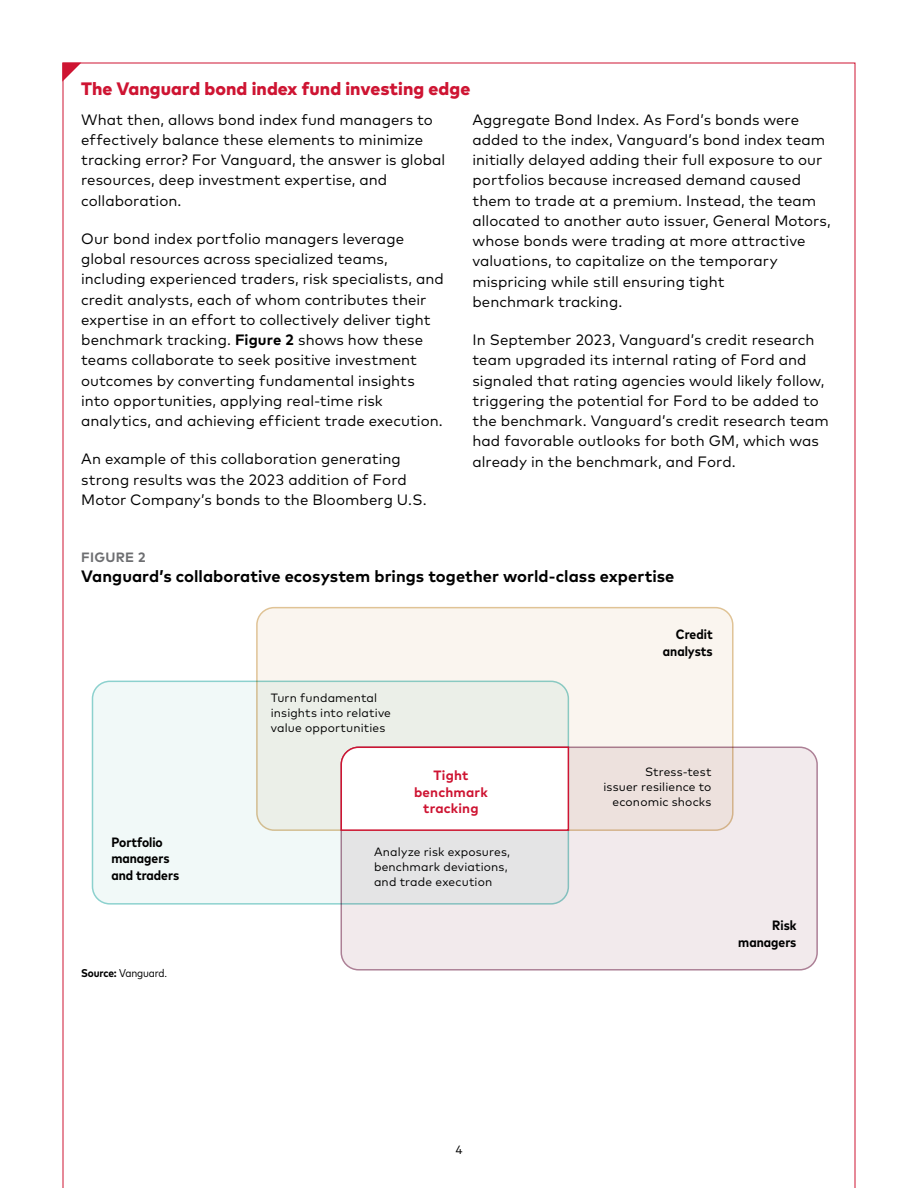
<style>
.page{position:relative;width:918px;height:1188px;background:#fff}
.page>*{position:absolute;margin:0;border:0;box-sizing:border-box;transform-origin:0 0}
.t1{font:800 18px "Mark Pro Tab";letter-spacing:.005em;color:#ce1432}
.t2{font:700 16.5px "Mark Pro Tab";letter-spacing:.005em;color:#000}
.t3{font:15px/20.2px "Mark Pro Tab";letter-spacing:.005em;color:#000}
.t4{font:700 condensed 13.5px/16.5px "Mark Pro Tab";color:#000;text-align:right}
.t5{font:700 13.5px/16.5px "Mark Pro Tab";letter-spacing:.01em;color:#ce1432;text-align:center}
.t6{font:700 13.5px "Mark Pro Tab";letter-spacing:.02em;color:#6d6e71}
.t7{font:12px/15px "Mark Pro Tab";letter-spacing:.01em;color:#000}
.t8{font:condensed 11.25px "Mark Pro Tab";letter-spacing:-.01em;color:#000}
.s1{font-weight:700}
</style>
<div class="page">
<div style="left:257px;top:608px;width:476px;height:222px;background:#faf5ef;border-radius:17px"></div>
<div style="left:92px;top:681px;width:476px;height:223px;background:linear-gradient(to right,#f1faf9,#e9ece3);border-radius:17px"></div>
<div style="left:92px;top:681px;width:477px;height:224px;border:2px solid #19a49e;border-radius:17px"></div>
<div style="left:341px;top:747px;width:476px;height:223px;background:linear-gradient(to right,#e7e5e7,#f3e9e9);border-radius:17px"></div>
<div style="left:341px;top:747px;width:477px;height:224px;border:2px solid #5a002c;border-radius:17px"></div>
<svg style="left:340px;top:746px;width:230px;height:86px"></svg>
<svg style="left:62px;top:63px;width:19px;height:19px"></svg>
<p class="t1" style="left:81px;top:75px;width:391px">The Vanguard bond index fund investing edge</p>
<p class="t3" style="left:81px;top:108px;width:366px">What then, allows bond index fund managers to effectively balance these elements to minimize tracking error? For Vanguard, the answer is global resources, deep investment expertise, and collaboration.</p>
<p class="t3" style="left:81px;top:227px;width:364px">Our bond index portfolio managers leverage global resources across specialized teams, including experienced traders, risk specialists, and credit analysts, each of whom contributes their expertise in an effort to collectively deliver tight benchmark tracking. <span class="s1">Figure 2</span> shows how these teams collaborate to seek positive investment outcomes by converting fundamental insights into opportunities, applying real-time risk analytics, and achieving efficient trade execution.</p>
<p class="t3" style="left:81px;top:448px;width:347px">An example of this collaboration generating strong results was the 2023 addition of Ford<br>Motor Company’s bonds to the Bloomberg U.S.</p>
<p class="t3" style="left:472px;top:108px;width:360px">Aggregate Bond Index. As Ford’s bonds were added to the index, Vanguard’s bond index team initially delayed adding their full exposure to our portfolios because increased demand caused them to trade at a premium. Instead, the team allocated to another auto issuer, General Motors, whose bonds were trading at more attractive valuations, to capitalize on the temporary mispricing while still ensuring tight<br>benchmark tracking.</p>
<p class="t3" style="left:472px;top:329px;width:358px">In September 2023, Vanguard’s credit research team upgraded its internal rating of Ford and signaled that rating agencies would likely follow, triggering the potential for Ford to be added to the benchmark. Vanguard’s credit research team had favorable outlooks for both GM, which was already in the benchmark, and Ford.</p>
<p class="t6" style="left:81px;top:547px;width:66px">FIGURE 2</p>
<p class="t2" style="left:81px;top:564px;width:595px">Vanguard’s collaborative ecosystem brings together world-class expertise</p>
<p class="t4" style="left:111px;top:832px;width:69px;text-align:left">Portfolio managers and traders</p>
<p class="t8" style="left:81px;top:964px;width:88px"><span class="s1">Source:</span> Vanguard.</p>
<p class="t7" style="left:271px;top:690px;width:122px">Turn fundamental insights into relative value opportunities</p>
<p class="t5" style="left:414px;top:766px;width:75px">Tight benchmark tracking</p>
<p class="t7" style="left:374px;top:843px;width:138px">Analyze risk exposures, benchmark deviations, and trade execution</p>
<p class="t7" style="left:455px;top:1142px;width:9px">4</p>
<p class="t4" style="left:663px;top:625px;width:51px">Credit analysts</p>
<p class="t7" style="left:604px;top:764px;width:109px;text-align:right">Stress-test<br>issuer resilience to economic shocks</p>
<p class="t4" style="left:738px;top:916px;width:60px">Risk managers</p>
</div>
